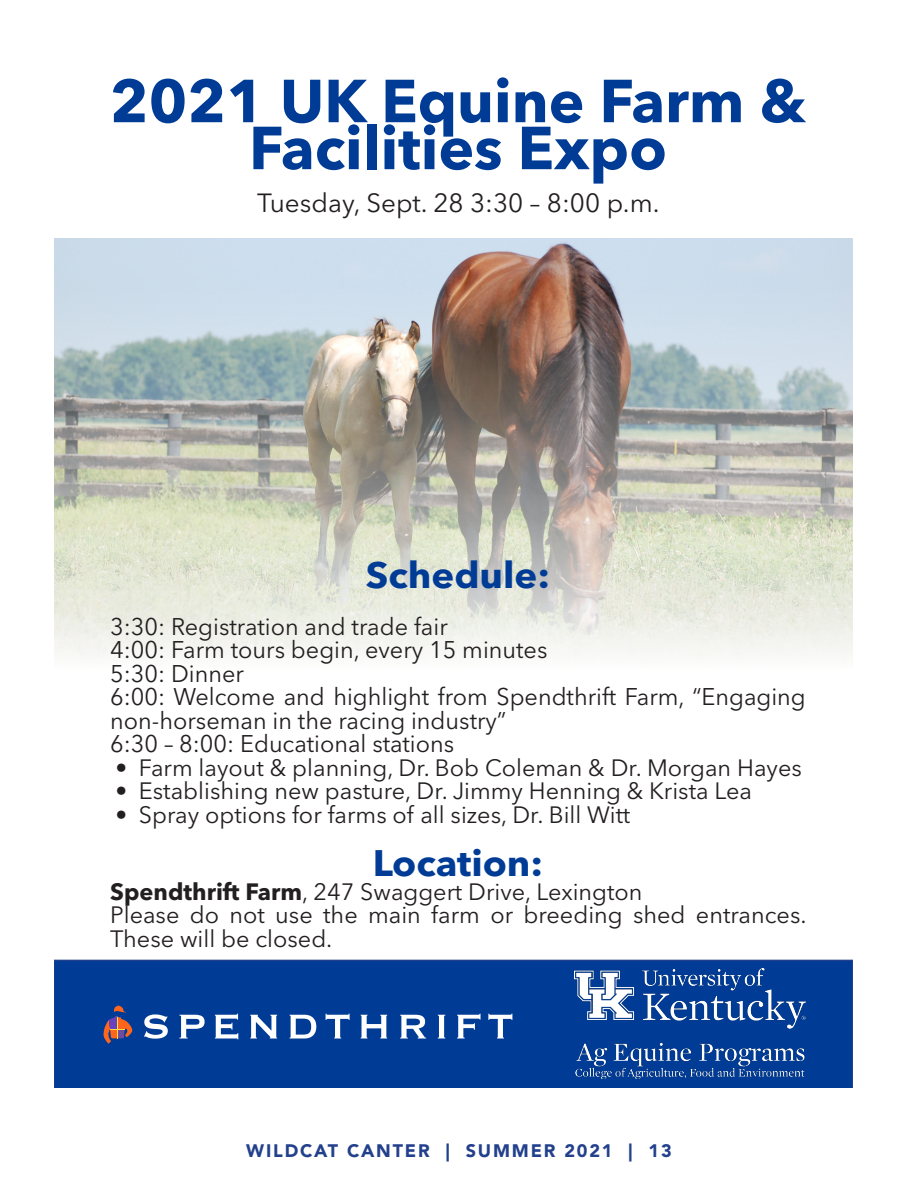
<style>
.page{position:relative;width:918px;height:1188px;background:#fff}
.page>*{position:absolute;margin:0;border:0;box-sizing:border-box;transform-origin:0 0}
.t1{font:700 60px/47px "Avenir Next LT Pro";color:#003c96;text-align:center}
.t2{font:700 36.6px "Avenir Next LT Pro";color:#003c96;scale:1.05 1}
.t3{font:26.1px "Avenir Next LT Pro";color:#231f20}
.t4{font:24px/23.5px "Avenir Next LT Pro";color:#231f20}
.t5{font:23.55px/23.5px "Avenir Next LT Pro";color:#231f20}
.t6{font:900 18px "Avenir LT Std";letter-spacing:.1em;color:#22408b}
.s1{font-weight:700}
</style>
<div class="page">
<img style="left:54px;top:238px;width:799px;height:419px">
<div style="left:54px;top:960px;width:799px;height:128px;background:#003c96"></div>
<svg style="left:144px;top:1014px;width:368px;height:25px"></svg>
<svg style="left:103px;top:1005px;width:29px;height:39px"></svg>
<img style="left:575px;top:968px;width:231px;height:110px">
<p class="t1" style="left:110px;top:77px;width:698px">2021 UK Equine Farm &amp;<br>Facilities Expo</p>
<p class="t3" style="left:257px;top:188px;width:404px">Tuesday, Sept. 28 3:30 – 8:00 p.m.</p>
<p class="t2" style="left:366px;top:553px;width:177px">Schedule:</p>
<p class="t4" style="left:110px;top:615px;width:697px">3:30: Registration and trade fair<br>4:00: Farm tours begin, every 15 minutes<br>5:30: Dinner<br>6:00: Welcome and highlight from Spendthrift Farm, “Engaging non-horseman in the racing industry”<br>6:30 – 8:00: Educational stations</p>
<p class="t5" style="left:115px;top:756px;width:688px">• Farm layout &amp; planning, Dr. Bob Coleman &amp; Dr. Morgan Hayes</p>
<p class="t5" style="left:115px;top:779px;width:638px">• Establishing new pasture, Dr. Jimmy Henning &amp; Krista Lea</p>
<p class="t5" style="left:115px;top:803px;width:516px">• Spray options for farms of all sizes, Dr. Bill Witt</p>
<p class="t2" style="left:373px;top:841px;width:164px">Location:</p>
<p class="t5" style="left:110px;top:880px;width:698px"><span class="s1">Spendthrift Farm</span>, 247 Swaggert Drive, Lexington<br>Please do not use the main farm or breeding shed entrances.<br>These will be closed.</p>
<p class="t6" style="left:246px;top:1139px;width:427px">WILDCAT CANTER | SUMMER 2021 | 13</p>
</div>
